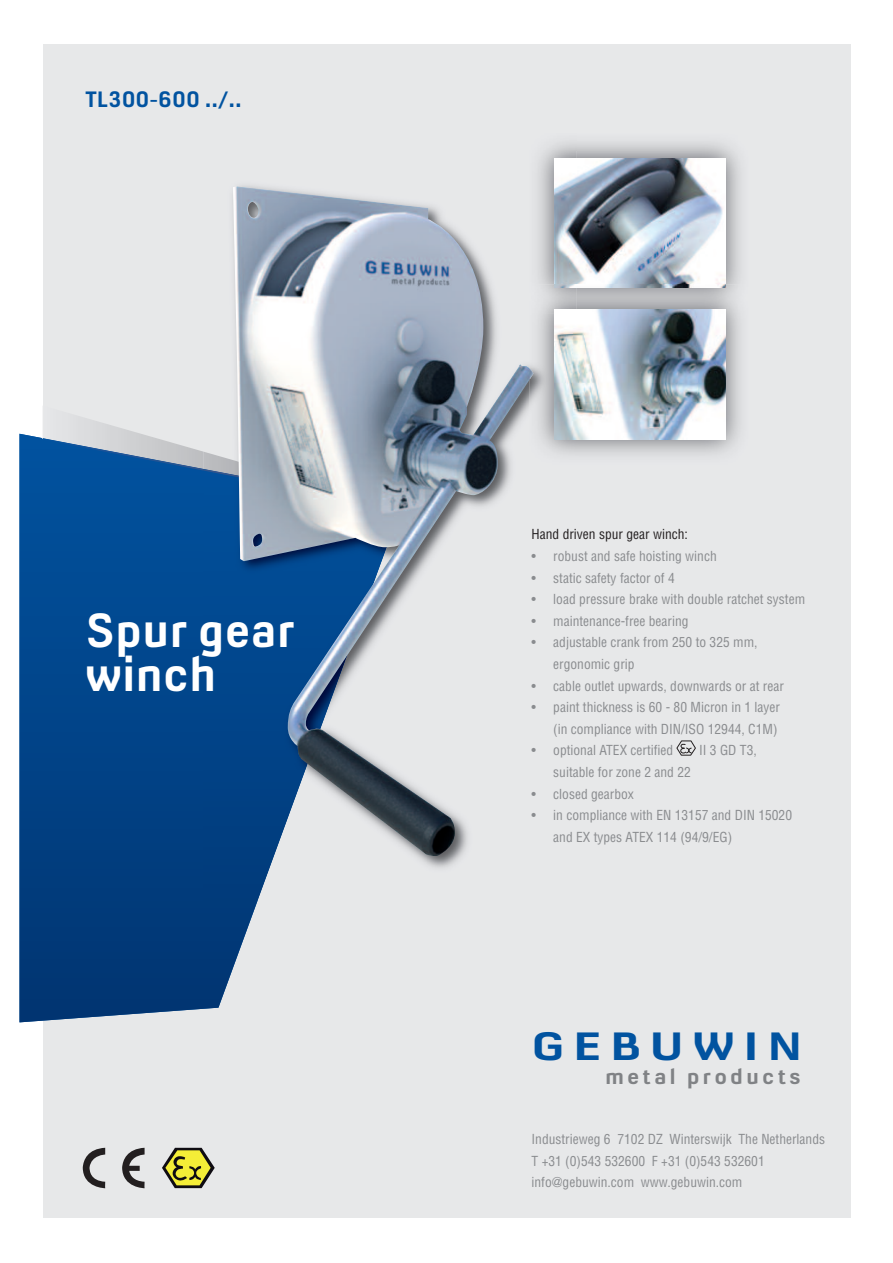
<style>
.page{position:relative;width:893px;height:1263px;background:#fff}
.page>*{position:absolute;margin:0;border:0;box-sizing:border-box;transform-origin:0 0}
.t1{font:700 45px/43.2px "Milibus Rg";color:#fff}
.t2{font:700 37.2px "Milibus Rg";letter-spacing:.16em;color:#0153a0;scale:1.31 1}
.t3{font:700 21px "Milibus Rg";color:#0153a0}
.t4{font:700 20.25px "Milibus Rg";letter-spacing:.14em;color:#808285;scale:1.07 1}
.t5{font:condensed 13.5px/21.6px "Helvetica LT Std";color:#8a8c8f}
.t6{font:condensed 13.5px "Helvetica LT Std";color:#231f20}
</style>
<div class="page">
<div style="left:43px;top:44px;width:807px;height:1174px;background:#e7e8e9"></div>
<svg style="left:20px;top:434px;width:238px;height:588px;background:#0a498a"></svg>
<img style="left:43px;top:416px;width:160px;height:22px">
<img style="left:43px;top:438px;width:160px;height:32px">
<svg style="left:83px;top:1148px;width:22px;height:40px"></svg>
<svg style="left:122px;top:1148px;width:22px;height:40px"></svg>
<svg style="left:162px;top:1148px;width:53px;height:40px"></svg>
<img style="left:203px;top:508px;width:71px;height:392px">
<img style="left:203px;top:452px;width:30px;height:17px">
<img style="left:203px;top:469px;width:30px;height:39px">
<img style="left:233px;top:186px;width:297px;height:671px">
<img style="left:538px;top:142px;width:203px;height:142px">
<img style="left:555px;top:158px;width:170px;height:126px">
<img style="left:530px;top:284px;width:211px;height:171px">
<svg style="left:530px;top:369px;width:3px;height:10px"></svg>
<img style="left:555px;top:284px;width:170px;height:4px">
<img style="left:555px;top:309px;width:170px;height:130px">
<svg style="left:677px;top:741px;width:19px;height:14px"></svg>
<h3 class="t3" style="left:85px;top:92px;width:158px">TL300-600 ../..</h3>
<h1 class="t1" style="left:85px;top:614px;width:212px">Spur gear winch</h1>
<p class="t6" style="left:531px;top:529px;width:158px">Hand driven spur gear winch:</p>
<p class="t5" style="left:531px;top:546px;width:187px">• robust and safe hoisting winch</p>
<p class="t5" style="left:531px;top:568px;width:145px">• static safety factor of 4</p>
<p class="t5" style="left:531px;top:589px;width:275px">• load pressure brake with double ratchet system</p>
<p class="t5" style="left:531px;top:611px;width:159px">• maintenance-free bearing</p>
<p class="t5" style="left:553px;top:633px;width:206px;text-indent:-22px">• adjustable crank from 250 to 325 mm, ergonomic grip</p>
<p class="t5" style="left:531px;top:676px;width:254px">• cable outlet upwards, downwards or at rear</p>
<p class="t5" style="left:531px;top:697px;width:250px;text-align:right">• paint thickness is 60 - 80 Micron in 1 layer (in compliance with DIN/ISO 12944, C1M)</p>
<p class="t5" style="left:531px;top:741px;width:143px">• optional ATEX certified</p>
<p class="t5" style="left:699px;top:741px;width:59px">II 3 GD T3,</p>
<p class="t5" style="left:553px;top:762px;width:139px">suitable for zone 2 and 22</p>
<p class="t5" style="left:531px;top:784px;width:104px">• closed gearbox</p>
<p class="t5" style="left:553px;top:805px;width:240px;text-indent:-22px">• in compliance with EN 13157 and DIN 15020 and EX types ATEX 114 (94/9/EG)</p>
<h2 class="t2" style="left:531px;top:1024px;width:209px">GEBUWIN</h2>
<h3 class="t4" style="left:605px;top:1064px;width:185px">metal products</h3>
<p class="t5" style="left:531px;top:1129px;width:295px">Industrieweg 6 7102 DZ Winterswijk The Netherlands<br>T +31 (0)543 532600 F +31 (0)543 532601 info@gebuwin.com www.gebuwin.com</p>
</div>
